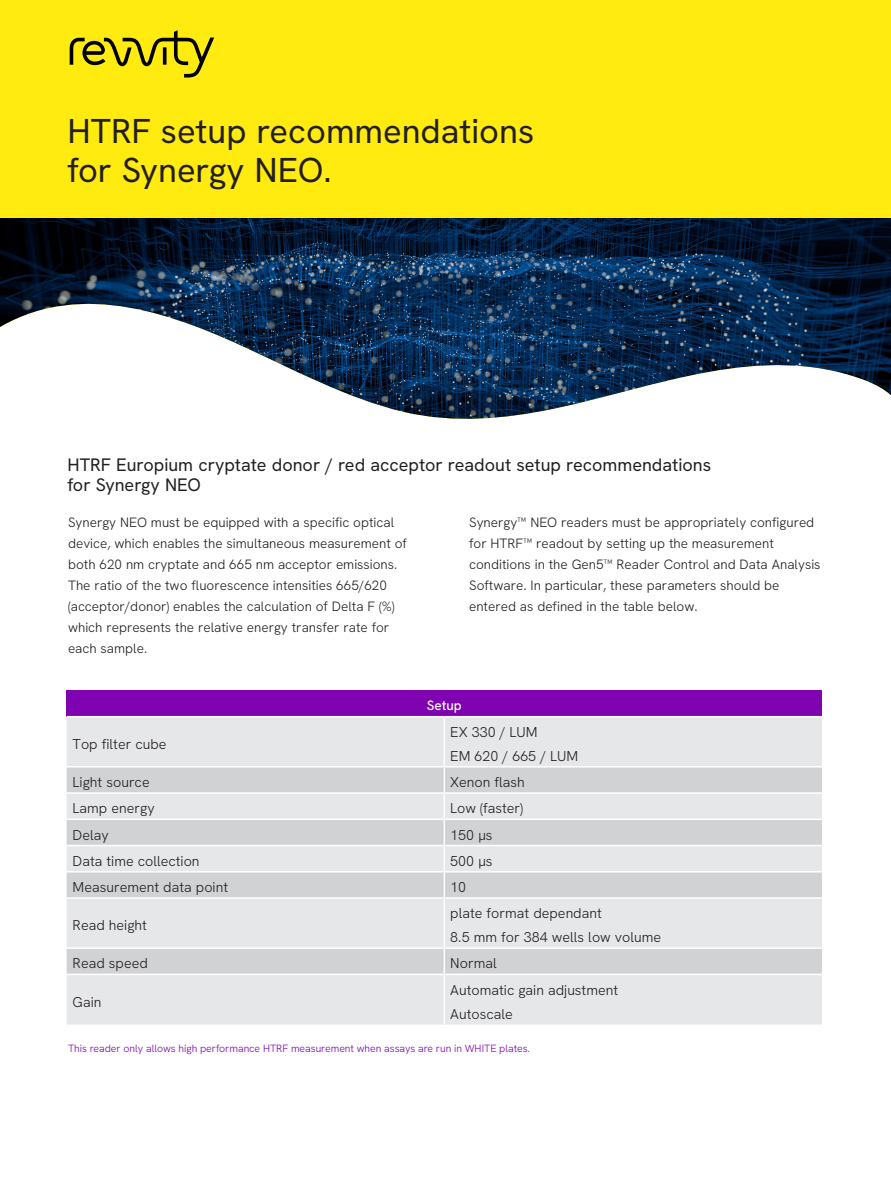
<style>
.page{position:relative;width:891px;height:1188px;background:#fff}
.page>*{position:absolute;margin:0;border:0;box-sizing:border-box;transform-origin:0 0}
.Intro_Head{font:34.5px/39px "Hanken Grotesk";color:#231f20}
.Intro_Subhead{font:18px/20.2px "Hanken Grotesk";color:#231f20}
.t1{font:300 14.25px "Hanken Grotesk";color:#231f20}
.t2{font:300 13.5px/21px "Hanken Grotesk";color:#231f20}
.t3{font:500 13.5px "Hanken Grotesk";color:#fff}
.t4{font:300 10.5px "Hanken Grotesk";color:#7f03b0}
</style>
<div class="page">
<img style="left:0;top:218px;width:891px;height:201px">
<div style="left:0;top:0;width:891px;height:218px;background:#ffeb0f"></div>
<svg style="left:70px;top:30px;width:144px;height:48px"></svg>
<div style="left:67px;top:690px;width:755px;height:27px;background:#7f03b0"></div>
<div style="left:67px;top:717px;width:755px;height:308px;background:#e6e7e9"></div>
<svg style="left:67px;top:768px;width:755px;height:206px;background:#dbdcde"></svg>
<hr style="left:444px;top:717px;width:1px;height:49px;background:#fff">
<hr style="left:67px;top:766px;width:377px;height:2px;background:#fff">
<hr style="left:444px;top:766px;width:378px;height:2px;background:#fff">
<hr style="left:67px;top:792px;width:377px;height:2px;background:#fff">
<hr style="left:444px;top:792px;width:378px;height:2px;background:#fff">
<hr style="left:67px;top:819px;width:377px;height:1px;background:#fff">
<hr style="left:444px;top:819px;width:378px;height:1px;background:#fff">
<hr style="left:67px;top:845px;width:377px;height:1px;background:#fff">
<hr style="left:444px;top:845px;width:378px;height:1px;background:#fff">
<hr style="left:67px;top:871px;width:377px;height:2px;background:#fff">
<hr style="left:444px;top:871px;width:378px;height:2px;background:#fff">
<svg style="left:444px;top:768px;width:1px;height:129px"></svg>
<hr style="left:67px;top:897px;width:377px;height:2px;background:#fff">
<hr style="left:444px;top:897px;width:378px;height:2px;background:#fff">
<hr style="left:444px;top:899px;width:1px;height:48px;background:#fff">
<hr style="left:67px;top:947px;width:377px;height:2px;background:#fff">
<hr style="left:444px;top:947px;width:378px;height:2px;background:#fff">
<svg style="left:444px;top:949px;width:1px;height:25px"></svg>
<hr style="left:67px;top:974px;width:377px;height:1px;background:#fff">
<hr style="left:444px;top:974px;width:378px;height:1px;background:#fff">
<hr style="left:444px;top:975px;width:1px;height:49px;background:#fff">
<hr style="left:67px;top:716px;width:377px;height:1px;background:#fff">
<hr style="left:444px;top:716px;width:378px;height:1px;background:#fff">
<p class="Intro_Head" style="left:68px;top:110px;width:468px">HTRF setup recommendations for Synergy NEO.</p>
<p class="Intro_Subhead" style="left:68px;top:454px;width:645px">HTRF Europium cryptate donor / red acceptor readout setup recommendations for Synergy NEO</p>
<p class="t2" style="left:68px;top:512px;width:341px">Synergy NEO must be equipped with a specific optical device, which enables the simultaneous measurement of both 620 nm cryptate and 665 nm acceptor emissions.<br>The ratio of the two fluorescence intensities 665/620 (acceptor/donor) enables the calculation of Delta F (%) which represents the relative energy transfer rate for each sample.</p>
<p class="t2" style="left:469px;top:512px;width:353px">Synergy™ NEO readers must be appropriately configured for HTRF™ readout by setting up the measurement conditions in the Gen5™ Reader Control and Data Analysis Software. In particular, these parameters should be entered as defined in the table below.</p>
<p class="t1" style="left:73px;top:735px;width:95px">Top filter cube</p>
<p class="t3" style="left:427px;top:697px;width:37px">Setup</p>
<p class="t1" style="left:450px;top:723px;width:89px">EX 330 / LUM</p>
<p class="t1" style="left:450px;top:747px;width:129px">EM 620 / 665 / LUM</p>
<p class="t1" style="left:73px;top:773px;width:79px">Light source</p>
<p class="t1" style="left:450px;top:773px;width:76px">Xenon flash</p>
<p class="t1" style="left:73px;top:799px;width:84px">Lamp energy</p>
<p class="t1" style="left:450px;top:799px;width:74px">Low (faster)</p>
<p class="t1" style="left:73px;top:825px;width:38px">Delay</p>
<p class="t1" style="left:450px;top:825px;width:44px">150 μs</p>
<p class="t1" style="left:73px;top:852px;width:128px">Data time collection</p>
<p class="t1" style="left:450px;top:852px;width:44px">500 μs</p>
<p class="t1" style="left:73px;top:878px;width:157px">Measurement data point</p>
<p class="t1" style="left:450px;top:878px;width:17px">10</p>
<p class="t1" style="left:73px;top:916px;width:76px">Read height</p>
<p class="t1" style="left:450px;top:904px;width:153px">plate format dependant</p>
<p class="t1" style="left:450px;top:928px;width:212px">8.5 mm for 384 wells low volume</p>
<p class="t1" style="left:73px;top:954px;width:77px">Read speed</p>
<p class="t1" style="left:450px;top:954px;width:48px">Normal</p>
<p class="t1" style="left:73px;top:992px;width:30px">Gain</p>
<p class="t1" style="left:450px;top:980px;width:169px">Automatic gain adjustment</p>
<p class="t1" style="left:450px;top:1004px;width:64px">Autoscale</p>
<p class="t4" style="left:68px;top:1041px;width:464px">This reader only allows high performance HTRF measurement when assays are run in WHITE plates.</p>
</div>
